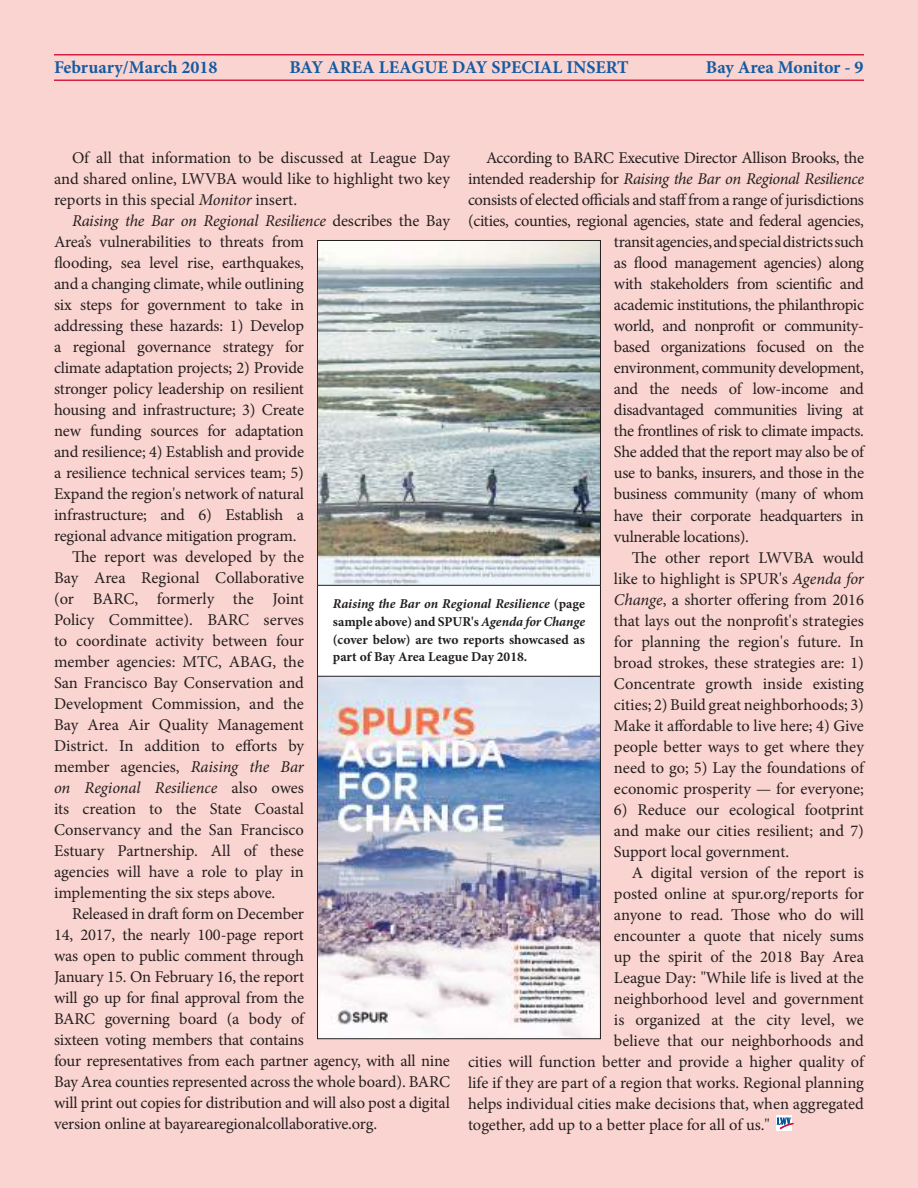
<style>
.page{position:relative;width:918px;height:1188px;background:#fad4d0}
.page>*{position:absolute;margin:0;border:0;box-sizing:border-box;transform-origin:0 0}
.t1{font:700 18px "Minion Pro";letter-spacing:-.005em;color:#145ba2}
.t2{font:16.5px/21px "Minion Pro";letter-spacing:-.01em;color:#241f1f;text-align:justify}
.t3{font:italic 16.5px "Minion Pro";letter-spacing:-.02em;color:#241f1f}
.t4{font:16.5px "Minion Pro";letter-spacing:-.03em;color:#241f1f}
.t5{font:700 13.5px/18px "Minion Pro";color:#241f1f;text-align:justify}
.t6{font:1.95px "Myriad Pro";color:#005598}
.s1{font-style:italic}
.s2{font-style:normal}
</style>
<div class="page">
<hr style="left:54px;top:54px;width:810px;height:2px;background:#d51f43">
<hr style="left:54px;top:80px;width:810px;height:1px;background:#d51f43">
<div style="left:318px;top:582px;width:282px;height:106px;background:#fff"></div>
<img style="left:319px;top:678px;width:280px;height:359px">
<div style="left:317px;top:676px;width:284px;height:363px;border:1px solid #241f1f"></div>
<img style="left:319px;top:242px;width:280px;height:342px">
<div style="left:317px;top:240px;width:284px;height:346px;border:1px solid #241f1f"></div>
<svg style="left:776px;top:1116px;width:16px;height:15px"></svg>
<svg style="left:777px;top:1118px;width:17px;height:11px"></svg>
<p class="t1" style="left:54px;top:54px;width:165px">February/March 2018</p>
<p class="t1" style="left:290px;top:54px;width:341px">BAY AREA LEAGUE DAY SPECIAL INSERT</p>
<p class="t1" style="left:706px;top:54px;width:159px">Bay Area Monitor - 9</p>
<p class="t2" style="left:54px;top:148px;width:398px;text-indent:18px">Of all that information to be discussed at League Day and shared online, LWVBA would like to highlight two key reports in this special <span class="s1">Monitor</span> insert.</p>
<p class="t3" style="left:72px;top:210px;width:379px">Raising the Bar on Regional Resilience <span class="s2">describes the Bay</span></p>
<p class="t2" style="left:54px;top:232px;width:252px">Area’s vulnerabilities to threats from</p>
<p class="t2" style="left:54px;top:253px;width:252px">flooding, sea level rise, earthquakes,</p>
<p class="t2" style="left:54px;top:274px;width:252px">and a changing climate, while outlining</p>
<p class="t2" style="left:54px;top:295px;width:252px">six steps for government to take in</p>
<p class="t2" style="left:54px;top:316px;width:252px">addressing these hazards: 1) Develop</p>
<p class="t2" style="left:54px;top:337px;width:252px">a regional governance strategy for</p>
<p class="t2" style="left:54px;top:358px;width:252px">climate adaptation projects; 2) Provide</p>
<p class="t2" style="left:54px;top:379px;width:252px">stronger policy leadership on resilient</p>
<p class="t2" style="left:54px;top:400px;width:252px">housing and infrastructure; 3) Create</p>
<p class="t2" style="left:54px;top:421px;width:252px">new funding sources for adaptation</p>
<p class="t2" style="left:54px;top:442px;width:252px">and resilience; 4) Establish and provide</p>
<p class="t2" style="left:54px;top:463px;width:252px">a resilience technical services team; 5)</p>
<p class="t2" style="left:54px;top:484px;width:252px">Expand the region's network of natural</p>
<p class="t2" style="left:54px;top:505px;width:252px">infrastructure; and 6) Establish a</p>
<p class="t2" style="left:54px;top:526px;width:244px">regional advance mitigation program.</p>
<p class="t2" style="left:72px;top:547px;width:234px">The report was developed by the</p>
<p class="t2" style="left:54px;top:568px;width:252px">Bay Area Regional Collaborative</p>
<p class="t2" style="left:54px;top:589px;width:252px">(or BARC, formerly the Joint</p>
<p class="t2" style="left:54px;top:610px;width:252px">Policy Committee). BARC serves</p>
<p class="t2" style="left:54px;top:631px;width:252px">to coordinate activity between four</p>
<p class="t2" style="left:54px;top:652px;width:252px">member agencies: MTC, ABAG, the</p>
<p class="t2" style="left:54px;top:673px;width:252px">San Francisco Bay Conservation and</p>
<p class="t2" style="left:54px;top:694px;width:252px">Development Commission, and the</p>
<p class="t2" style="left:54px;top:715px;width:252px">Bay Area Air Quality Management</p>
<p class="t2" style="left:54px;top:736px;width:252px">District. In addition to efforts by</p>
<p class="t2" style="left:54px;top:757px;width:252px">member agencies, <span class="s1">Raising the Bar</span></p>
<p class="t3" style="left:54px;top:777px;width:252px">on Regional Resilience <span class="s2">also owes</span></p>
<p class="t2" style="left:54px;top:799px;width:252px">its creation to the State Coastal</p>
<p class="t2" style="left:54px;top:820px;width:252px">Conservancy and the San Francisco</p>
<p class="t2" style="left:54px;top:841px;width:252px">Estuary Partnership. All of these</p>
<p class="t2" style="left:54px;top:862px;width:252px">agencies will have a role to play in</p>
<p class="t2" style="left:54px;top:883px;width:223px">implementing the six steps above.</p>
<p class="t2" style="left:72px;top:904px;width:234px">Released in draft form on December</p>
<p class="t2" style="left:54px;top:925px;width:252px">14, 2017, the nearly 100-page report</p>
<p class="t2" style="left:54px;top:946px;width:251px">was open to public comment through</p>
<p class="t2" style="left:54px;top:967px;width:252px">January 15. On February 16, the report</p>
<p class="t2" style="left:54px;top:988px;width:252px">will go up for final approval from the</p>
<p class="t2" style="left:54px;top:1009px;width:252px">BARC governing board (a body of</p>
<p class="t2" style="left:54px;top:1030px;width:252px">sixteen voting members that contains</p>
<p class="t2" style="left:54px;top:1051px;width:397px">four representatives from each partner agency, with all nine</p>
<p class="t2" style="left:54px;top:1072px;width:398px">Bay Area counties represented across the whole board). BARC</p>
<p class="t2" style="left:54px;top:1093px;width:397px">will print out copies for distribution and will also post a digital</p>
<p class="t2" style="left:54px;top:1114px;width:325px">version online at bayarearegionalcollaborative.org.</p>
<p class="t2" style="left:486px;top:148px;width:380px">According to BARC Executive Director Allison Brooks, the</p>
<p class="t3" style="left:468px;top:168px;width:398px"><span class="s2">intended readership for</span> Raising the Bar on Regional Resilience</p>
<p class="t2" style="left:468px;top:190px;width:397px">consists of elected officials and staff from a range of jurisdictions</p>
<p class="t2" style="left:468px;top:211px;width:397px">(cities, counties, regional agencies, state and federal agencies,</p>
<p class="t2" style="left:614px;top:232px;width:252px">transit agencies, and special districts such</p>
<p class="t2" style="left:614px;top:253px;width:252px">as flood management agencies) along</p>
<p class="t2" style="left:614px;top:274px;width:252px">with stakeholders from scientific and</p>
<p class="t2" style="left:614px;top:295px;width:252px">academic institutions, the philanthropic</p>
<p class="t4" style="left:614px;top:315px;width:252px">world, and nonprofit or community-</p>
<p class="t2" style="left:614px;top:337px;width:252px">based organizations focused on the</p>
<p class="t2" style="left:614px;top:358px;width:252px">environment, community development,</p>
<p class="t2" style="left:614px;top:379px;width:252px">and the needs of low-income and</p>
<p class="t2" style="left:614px;top:400px;width:252px">disadvantaged communities living at</p>
<p class="t2" style="left:614px;top:421px;width:252px">the frontlines of risk to climate impacts.</p>
<p class="t2" style="left:614px;top:442px;width:252px">She added that the report may also be of</p>
<p class="t2" style="left:614px;top:463px;width:252px">use to banks, insurers, and those in the</p>
<p class="t2" style="left:614px;top:484px;width:252px">business community (many of whom</p>
<p class="t2" style="left:614px;top:505px;width:252px">have their corporate headquarters in</p>
<p class="t2" style="left:614px;top:526px;width:137px">vulnerable locations).</p>
<p class="t2" style="left:632px;top:547px;width:234px">The other report LWVBA would</p>
<p class="t2" style="left:614px;top:568px;width:252px">like to highlight is SPUR's <span class="s1">Agenda for</span></p>
<p class="t2" style="left:614px;top:589px;width:252px"><span class="s1">Change</span>, a shorter offering from 2016</p>
<p class="t2" style="left:614px;top:610px;width:252px">that lays out the nonprofit's strategies</p>
<p class="t2" style="left:614px;top:631px;width:252px">for planning the region's future. In</p>
<p class="t2" style="left:614px;top:652px;width:252px">broad strokes, these strategies are: 1)</p>
<p class="t2" style="left:614px;top:673px;width:252px">Concentrate growth inside existing</p>
<p class="t2" style="left:614px;top:694px;width:252px">cities; 2) Build great neighborhoods; 3)</p>
<p class="t2" style="left:614px;top:715px;width:252px">Make it affordable to live here; 4) Give</p>
<p class="t2" style="left:614px;top:736px;width:252px">people better ways to get where they</p>
<p class="t2" style="left:614px;top:757px;width:251px">need to go; 5) Lay the foundations of</p>
<p class="t2" style="left:614px;top:778px;width:252px">economic prosperity — for everyone;</p>
<p class="t2" style="left:614px;top:799px;width:252px">6) Reduce our ecological footprint and make our cities resilient; and 7)<br>Support local government.</p>
<p class="t2" style="left:632px;top:862px;width:234px">A digital version of the report is</p>
<p class="t2" style="left:614px;top:883px;width:252px">posted online at spur.org/reports for</p>
<p class="t2" style="left:614px;top:904px;width:251px">anyone to read. Those who do will</p>
<p class="t2" style="left:614px;top:925px;width:252px">encounter a quote that nicely sums</p>
<p class="t2" style="left:614px;top:946px;width:251px">up the spirit of the 2018 Bay Area</p>
<p class="t2" style="left:614px;top:967px;width:251px">League Day: "While life is lived at the</p>
<p class="t2" style="left:614px;top:988px;width:252px">neighborhood level and government</p>
<p class="t2" style="left:614px;top:1009px;width:252px">is organized at the city level, we</p>
<p class="t2" style="left:614px;top:1030px;width:252px">believe that our neighborhoods and</p>
<p class="t2" style="left:468px;top:1051px;width:397px">cities will function better and provide a higher quality of</p>
<p class="t2" style="left:468px;top:1072px;width:397px">life if they are part of a region that works. Regional planning</p>
<p class="t2" style="left:468px;top:1093px;width:397px">helps individual cities make decisions that, when aggregated</p>
<p class="t2" style="left:468px;top:1114px;width:303px">together, add up to a better place for all of us."</p>
<p class="t5" style="left:333px;top:594px;width:254px"><span class="s1">Raising the Bar on Regional Resilience</span> (page sample above) and SPUR's <span class="s1">Agenda for Change </span>(cover below) are two reports showcased as part of Bay Area League Day 2018.</p>
<p class="t6" style="left:791px;top:1117px;width:2px">®</p>
</div>
